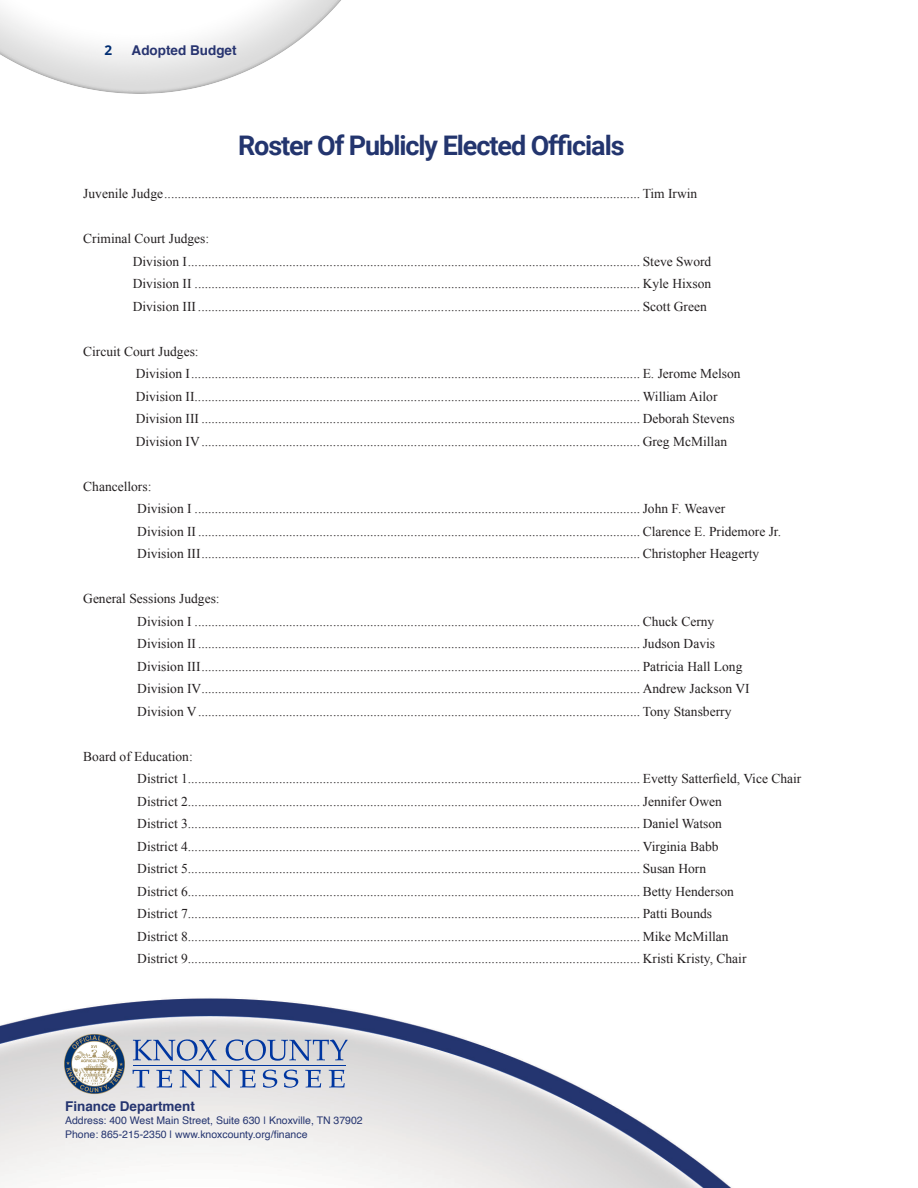
<style>
.page{position:relative;width:918px;height:1188px;background:#fff}
.page>*{position:absolute;margin:0;border:0;box-sizing:border-box;transform-origin:0 0}
.t1{font:700 27px "Roboto";letter-spacing:-.04em;color:#23356e}
.t2{font:13.5px/22.5px "Times New Roman";color:#231f20}
.t3{font:700 13.5px "Helvetica";color:#253570}
.t4{font:700 13.5px "Helvetica";color:#273470}
.t5{font:700 13.5px "Open Sans";color:#002d72}
.t6{font:10.5px/13.5px "Helvetica";color:#253570}
</style>
<div class="page">
<img style="left:0;top:998px;width:732px;height:190px">
<img style="left:0;top:0;width:341px;height:93px">
<svg style="left:133px;top:1070px;width:16px;height:17px"></svg>
<svg style="left:156px;top:1070px;width:16px;height:18px"></svg>
<svg style="left:180px;top:1070px;width:23px;height:18px"></svg>
<svg style="left:210px;top:1070px;width:23px;height:18px"></svg>
<svg style="left:240px;top:1070px;width:16px;height:18px"></svg>
<svg style="left:263px;top:1070px;width:14px;height:18px"></svg>
<svg style="left:284px;top:1070px;width:14px;height:18px"></svg>
<svg style="left:305px;top:1070px;width:16px;height:18px"></svg>
<svg style="left:329px;top:1070px;width:16px;height:18px"></svg>
<svg style="left:133px;top:1039px;width:84px;height:22px;background:#a2afca"></svg>
<svg style="left:226px;top:1039px;width:122px;height:22px;background:#a7b3cb"></svg>
<hr style="left:133px;top:1065px;width:212px;height:1px;background:#0036a0">
<img style="left:62px;top:1033px;width:64px;height:62px">
<p class="t5" style="left:105px;top:41px;width:9px">2</p>
<p class="t4" style="left:132px;top:40px;width:106px">Adopted Budget</p>
<h1 class="t1" style="left:238px;top:126px;width:388px">Roster Of Publicly Elected Officials</h1>
<p class="t2" style="left:83px;top:182px;width:616px">Juvenile Judge............................................................................................................................................. Tim Irwin</p>
<p class="t2" style="left:133px;top:227px;width:580px;text-indent:-49px">Criminal Court Judges:<br>Division I...................................................................................................................................... Steve Sword Division II .................................................................................................................................... Kyle Hixson Division III................................................................................................................................... Scott Green</p>
<p class="t2" style="left:136px;top:340px;width:606px;text-indent:-53px">Circuit Court Judges:<br>Division I..................................................................................................................................... E. Jerome Melson Division II.................................................................................................................................... William Ailor Division III .................................................................................................................................. Deborah Stevens Division IV.................................................................................................................................. Greg McMillan</p>
<p class="t2" style="left:137px;top:475px;width:645px;text-indent:-54px">Chancellors:<br>Division I .................................................................................................................................... John F. Weaver<br>Division II................................................................................................................................... Clarence E. Pridemore Jr.<br>Division III.................................................................................................................................. Christopher Heagerty</p>
<p class="t2" style="left:137px;top:587px;width:614px;text-indent:-54px">General Sessions Judges:<br>Division I .................................................................................................................................... Chuck Cerny Division II................................................................................................................................... Judson Davis Division III.................................................................................................................................. Patricia Hall Long Division IV.................................................................................................................................. Andrew Jackson VI Division V................................................................................................................................... Tony Stansberry</p>
<p class="t2" style="left:137px;top:745px;width:666px;text-indent:-54px">Board of Education:<br>District 1...................................................................................................................................... Evetty Satterfield, Vice Chair District 2...................................................................................................................................... Jennifer Owen<br>District 3...................................................................................................................................... Daniel Watson<br>District 4...................................................................................................................................... Virginia Babb<br>District 5...................................................................................................................................... Susan Horn<br>District 6...................................................................................................................................... Betty Henderson<br>District 7...................................................................................................................................... Patti Bounds<br>District 8...................................................................................................................................... Mike McMillan<br>District 9...................................................................................................................................... Kristi Kristy, Chair</p>
<p class="t3" style="left:65px;top:1095px;width:131px">Finance Department</p>
<p class="t6" style="left:65px;top:1114px;width:299px">Address: 400 West Main Street, Suite 630 | Knoxville, TN 37902<br>Phone: 865-215-2350 | www.knoxcounty.org/finance</p>
</div>
